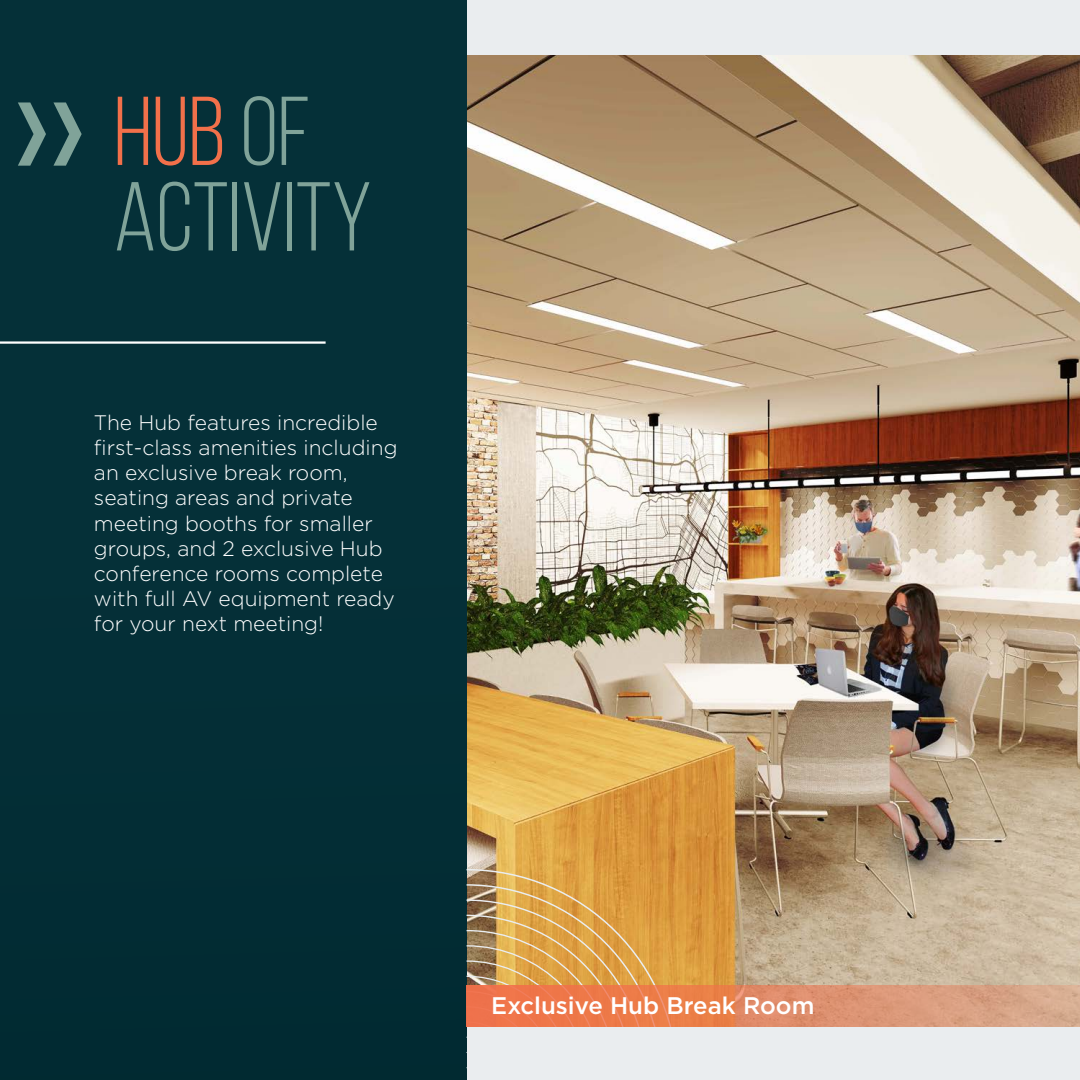
<style>
.page{position:relative;width:1080px;height:1080px;background:#fff}
.page>*{position:absolute;margin:0;border:0;box-sizing:border-box;transform-origin:0 0}
.t1{font:97.5px/85.5px "Bebas Neue";color:#80a399}
.t2{font:500 24px "Gotham";color:#fff}
.t3{font:300 21px/25.2px "Gotham";color:#fff}
.s1{color:#f2704a}
</style>
<div class="page">
<div style="left:467px;top:0;width:613px;height:55px;background:#eaedef"></div>
<img style="left:467px;top:55px;width:613px;height:930px">
<div style="left:0;top:0;width:467px;height:1080px;background:#053038"></div>
<svg style="left:53px;top:102px;width:29px;height:64px"></svg>
<svg style="left:18px;top:102px;width:28px;height:64px"></svg>
<hr style="left:0;top:341px;width:326px;height:3px;background:#fff">
<svg style="left:467px;top:869px;width:211px;height:211px;background:#dbb882"></svg>
<svg style="left:467px;top:985px;width:613px;height:42px;background:#e28c65"></svg>
<p class="t1" style="left:114px;top:88px;width:260px"><span class="s1">HUB</span> OF<br>ACTIVITY</p>
<p class="t3" style="left:94px;top:409px;width:305px">The Hub features incredible first-class amenities including an exclusive break room, seating areas and private meeting booths for smaller groups, and 2 exclusive Hub conference rooms complete with full AV equipment ready for your next meeting!</p>
<p class="t2" style="left:491px;top:990px;width:325px">Exclusive Hub Break Room</p>
</div>
